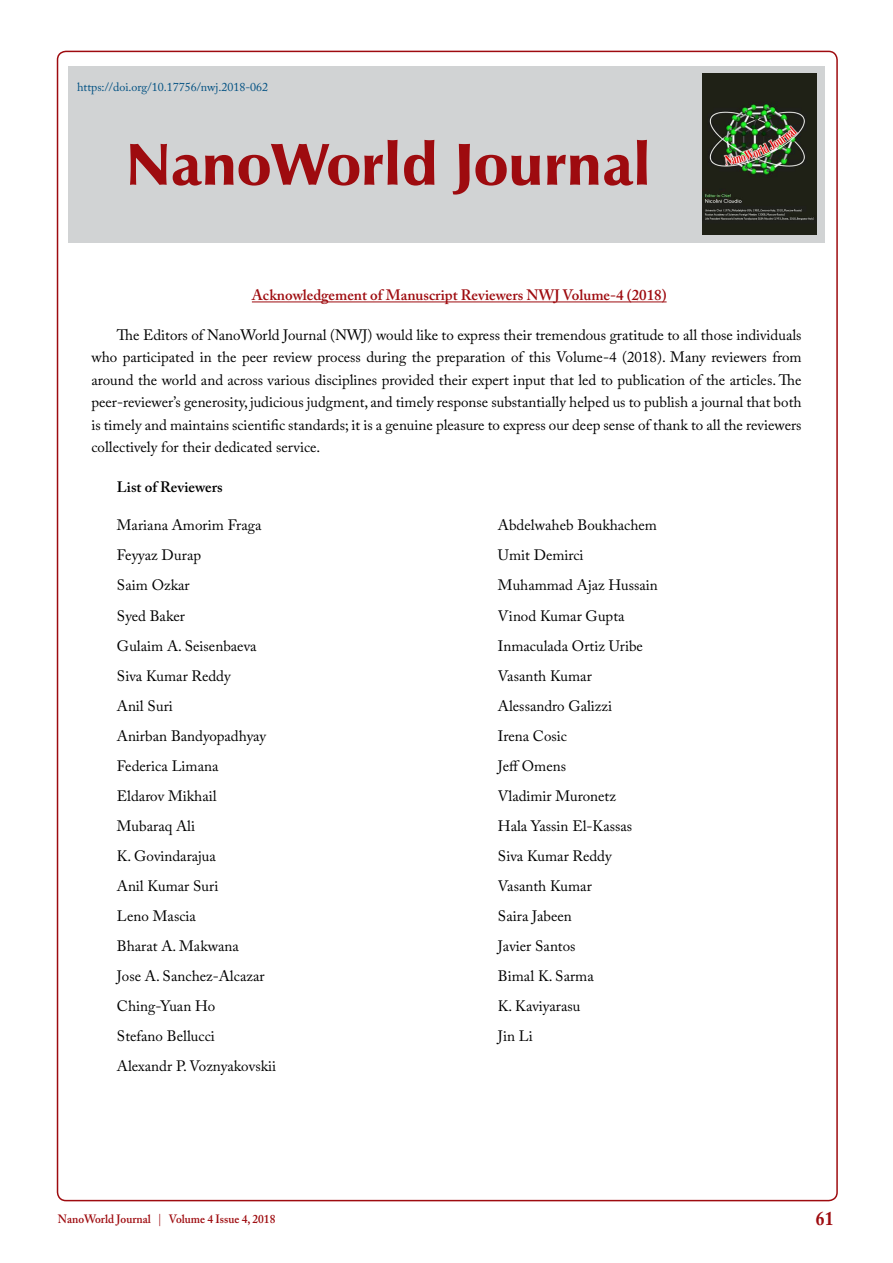
<style>
.page{position:relative;width:893px;height:1263px;background:#fff}
.page>*{position:absolute;margin:0;border:0;box-sizing:border-box;transform-origin:0 0}
.t1{font:900 60px "Zapf Humanist 601 BT";color:#9e0b0f}
.t2{font:700 19.5px "Adobe Caslon Pro";color:#9e0b0f;scale:.9 1}
.t3{font:15px/22.5px "Adobe Caslon Pro";color:#000;text-align:justify}
.t4{font:600 15px "Adobe Caslon Pro";color:#9e0b0f}
.t5{font:600 15px "Adobe Caslon Pro";color:#000}
.t6{font:12px "Adobe Caslon Pro";color:#005082}
.t7{font:600 12px "Adobe Caslon Pro";color:#9e0b0f;scale:.95 1}
.s1{color:#ac2f33}
</style>
<div class="page">
<hr style="left:252px;top:302px;width:415px;height:1px;background:#9e0b0f">
<div style="left:68px;top:66px;width:757px;height:176px;background:#d1d3d4"></div>
<img style="left:702px;top:74px;width:114px;height:161px">
<p class="t6" style="left:77px;top:80px;width:193px">https://doi.org/10.17756/nwj.2018-062</p>
<h1 class="t1" style="left:126px;top:127px;width:526px">NanoWorld Journal</h1>
<p class="t4" style="left:252px;top:286px;width:416px">Acknowledgement of Manuscript Reviewers NWJ Volume-4 (2018)</p>
<p class="t3" style="left:91px;top:323px;width:712px;text-indent:26px">The Editors of NanoWorld Journal (NWJ) would like to express their tremendous gratitude to all those individuals who participated in the peer review process during the preparation of this Volume-4 (2018). Many reviewers from around the world and across various disciplines provided their expert input that led to publication of the articles. The peer-reviewer’s generosity, judicious judgment, and timely response substantially helped us to publish a journal that both is timely and maintains scientific standards; it is a genuine pleasure to express our deep sense of thank to all the reviewers collectively for their dedicated service.</p>
<p class="t5" style="left:117px;top:478px;width:107px">List of Reviewers</p>
<p class="t3" style="left:117px;top:514px;width:146px">Mariana Amorim Fraga</p>
<p class="t3" style="left:498px;top:514px;width:161px">Abdelwaheb Boukhachem</p>
<p class="t3" style="left:117px;top:544px;width:86px">Feyyaz Durap</p>
<p class="t3" style="left:498px;top:544px;width:87px">Umit Demirci</p>
<p class="t3" style="left:117px;top:574px;width:74px">Saim Ozkar</p>
<p class="t3" style="left:498px;top:574px;width:161px">Muhammad Ajaz Hussain</p>
<p class="t3" style="left:117px;top:604px;width:70px">Syed Baker</p>
<p class="t3" style="left:498px;top:604px;width:128px">Vinod Kumar Gupta</p>
<p class="t3" style="left:117px;top:634px;width:141px">Gulaim A. Seisenbaeva</p>
<p class="t3" style="left:498px;top:634px;width:147px">Inmaculada Ortiz Uribe</p>
<p class="t3" style="left:117px;top:664px;width:115px">Siva Kumar Reddy</p>
<p class="t3" style="left:498px;top:664px;width:95px">Vasanth Kumar</p>
<p class="t3" style="left:117px;top:694px;width:58px">Anil Suri</p>
<p class="t3" style="left:498px;top:694px;width:116px">Alessandro Galizzi</p>
<p class="t3" style="left:117px;top:724px;width:151px">Anirban Bandyopadhyay</p>
<p class="t3" style="left:498px;top:724px;width:71px">Irena Cosic</p>
<p class="t3" style="left:117px;top:754px;width:103px">Federica Limana</p>
<p class="t3" style="left:498px;top:754px;width:70px">Jeff Omens</p>
<p class="t3" style="left:117px;top:784px;width:101px">Eldarov Mikhail</p>
<p class="t3" style="left:498px;top:784px;width:119px">Vladimir Muronetz</p>
<p class="t3" style="left:117px;top:814px;width:80px">Mubaraq Ali</p>
<p class="t3" style="left:498px;top:814px;width:136px">Hala Yassin El-Kassas</p>
<p class="t3" style="left:117px;top:844px;width:101px">K. Govindarajua</p>
<p class="t3" style="left:498px;top:844px;width:115px">Siva Kumar Reddy</p>
<p class="t3" style="left:117px;top:874px;width:103px">Anil Kumar Suri</p>
<p class="t3" style="left:498px;top:874px;width:95px">Vasanth Kumar</p>
<p class="t3" style="left:117px;top:904px;width:80px">Leno Mascia</p>
<p class="t3" style="left:498px;top:904px;width:75px">Saira Jabeen</p>
<p class="t3" style="left:117px;top:934px;width:123px">Bharat A. Makwana</p>
<p class="t3" style="left:498px;top:934px;width:79px">Javier Santos</p>
<p class="t3" style="left:117px;top:964px;width:149px">Jose A. Sanchez-Alcazar</p>
<p class="t3" style="left:498px;top:964px;width:97px">Bimal K. Sarma</p>
<p class="t3" style="left:117px;top:994px;width:100px">Ching-Yuan Ho</p>
<p class="t3" style="left:498px;top:994px;width:84px">K. Kaviyarasu</p>
<p class="t3" style="left:117px;top:1024px;width:99px">Stefano Bellucci</p>
<p class="t3" style="left:498px;top:1024px;width:36px">Jin Li</p>
<p class="t3" style="left:117px;top:1054px;width:161px">Alexandr P. Voznyakovskii</p>
<p class="t7" style="left:58px;top:1212px;width:230px">NanoWorld Journal <span class="s1">|</span> Volume 4 Issue 4, 2018</p>
<h2 class="t2" style="left:816px;top:1207px;width:21px">61</h2>
</div>
